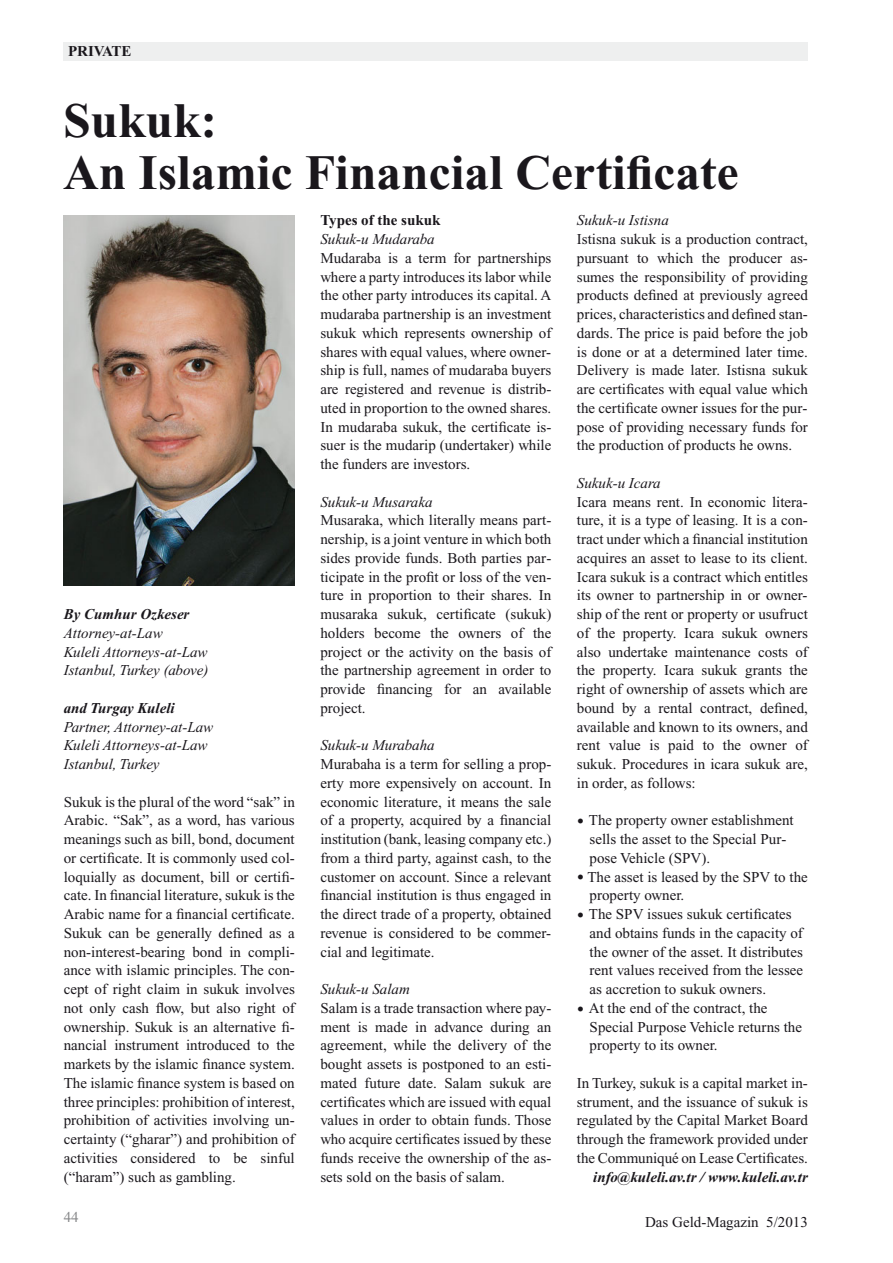
<style>
.page{position:relative;width:893px;height:1263px;background:#fff}
.page>*{position:absolute;margin:0;border:0;box-sizing:border-box;transform-origin:0 0}
.t1{font:700 49.5px/52.5px "Times New Roman PS Std";color:#1a171c}
.t2{font:15px/18.8px "Times New Roman PS Std";color:#1a171c;text-align:justify}
.t3{font:italic 15px/18.8px "Times New Roman PS Std";color:#1a171c}
.t4{font:italic 700 15px "Times New Roman PS Std";color:#1a171c}
.t5{font:700 15px "Times New Roman PS Std";color:#1a171c}
.t6{font:15px "Times New Roman PS Std";color:#87888a}
.s1{font-weight:700;font-size:30px}
</style>
<div class="page">
<div style="left:64px;top:43px;width:744px;height:18px;background:#eeefef"></div>
<img style="left:64px;top:216px;width:231px;height:369px">
<p class="t5" style="left:68px;top:46px;width:65px">PRIVATE</p>
<h1 class="t1" style="left:63px;top:98px;width:677px">Sukuk:<br>An Islamic Financial Certificate</h1>
<p class="t4" style="left:64px;top:609px;width:127px">By Cumhur Ozkeser</p>
<p class="t3" style="left:64px;top:625px;width:146px">Attorney-at-Law<br>Kuleli Attorneys-at-Law<br>Istanbul, Turkey (above)</p>
<p class="t4" style="left:64px;top:702px;width:113px">and Turgay Kuleli</p>
<p class="t3" style="left:64px;top:718px;width:151px">Partner, Attorney-at-Law<br>Kuleli Attorneys-at-Law<br>Istanbul, Turkey</p>
<p class="t2" style="left:64px;top:793px;width:233px">Sukuk is the plural of the word “sak” in Arabic. “Sak”, as a word, has various meanings such as bill, bond, document or certificate. It is commonly used col&shy;loquially as document, bill or certifi&shy;cate. In financial literature, sukuk is the Arabic name for a financial certificate.<br>Sukuk can be generally defined as a non-interest-bearing bond in compli&shy;ance with islamic principles. The con&shy;cept of right claim in sukuk involves not only cash flow, but also right of ownership. Sukuk is an alternative fi&shy;nancial instrument introduced to the markets by the islamic finance system.<br>The islamic finance system is based on three principles: prohibition of interest, prohibition of activities involving un&shy;certainty (“gharar”) and prohibition of activities considered to be sinful (“haram”) such as gambling.</p>
<p class="t5" style="left:320px;top:215px;width:122px">Types of the sukuk</p>
<p class="t3" style="left:320px;top:231px;width:116px">Sukuk-u Mudaraba</p>
<p class="t2" style="left:320px;top:250px;width:233px">Mudaraba is a term for partnerships where a party introduces its labor while the other party introduces its capital. A mudaraba partnership is an investment sukuk which represents ownership of shares with equal values, where owner&shy;ship is full, names of mudaraba buyers are registered and revenue is distrib&shy;uted in proportion to the owned shares.<br>In mudaraba sukuk, the certificate is&shy;suer is the mudarip (undertaker) while the funders are investors.</p>
<p class="t3" style="left:320px;top:493px;width:114px">Sukuk-u Musaraka</p>
<p class="t2" style="left:320px;top:512px;width:233px">Musaraka, which literally means part&shy;nership, is a joint venture in which both sides provide funds. Both parties par&shy;ticipate in the profit or loss of the ven&shy;ture in proportion to their shares. In musaraka sukuk, certificate (sukuk) holders become the owners of the project or the activity on the basis of the partnership agreement in order to provide financing for an available project.</p>
<p class="t3" style="left:320px;top:737px;width:116px">Sukuk-u Murabaha</p>
<p class="t2" style="left:320px;top:756px;width:233px">Murabaha is a term for selling a prop&shy;erty more expensively on account. In economic literature, it means the sale of a property, acquired by a financial institution (bank, leasing company etc.) from a third party, against cash, to the customer on account. Since a relevant financial institution is thus engaged in the direct trade of a property, obtained revenue is considered to be commer&shy;cial and legitimate.</p>
<p class="t3" style="left:320px;top:981px;width:91px">Sukuk-u Salam</p>
<p class="t2" style="left:320px;top:1000px;width:233px">Salam is a trade transaction where pay&shy;ment is made in advance during an agreement, while the delivery of the bought assets is postponed to an esti&shy;mated future date. Salam sukuk are certificates which are issued with equal values in order to obtain funds. Those who acquire certificates issued by these funds receive the ownership of the as&shy;sets sold on the basis of salam.</p>
<p class="t3" style="left:577px;top:212px;width:94px">Sukuk-u Istisna</p>
<p class="t2" style="left:577px;top:231px;width:233px">Istisna sukuk is a production contract, pursuant to which the producer as&shy;sumes the responsibility of providing products defined at previously agreed prices, characteristics and defined stan&shy;dards. The price is paid before the job is done or at a determined later time.<br>Delivery is made later. Istisna sukuk are certificates with equal value which the certificate owner issues for the pur&shy;pose of providing necessary funds for the production of products he owns.</p>
<p class="t3" style="left:577px;top:475px;width:85px">Sukuk-u Icara</p>
<p class="t2" style="left:577px;top:493px;width:233px">Icara means rent. In economic litera&shy;ture, it is a type of leasing. It is a con&shy;tract under which a financial institution acquires an asset to lease to its client.<br>Icara sukuk is a contract which entitles its owner to partnership in or owner&shy;ship of the rent or property or usufruct of the property. Icara sukuk owners also undertake maintenance costs of the property. Icara sukuk grants the right of ownership of assets which are bound by a rental contract, defined, available and known to its owners, and rent value is paid to the owner of sukuk. Procedures in icara sukuk are, in order, as follows:</p>
<p class="t2" style="left:577px;top:812px;width:218px"><span class="s1">.</span> The property owner establishment</p>
<p class="t2" style="left:590px;top:831px;width:198px">sells the asset to the Special Pur-</p>
<p class="t2" style="left:590px;top:850px;width:122px">pose Vehicle (SPV).</p>
<p class="t2" style="left:577px;top:868px;width:232px"><span class="s1">.</span> The asset is leased by the SPV to the</p>
<p class="t2" style="left:590px;top:887px;width:96px">property owner.</p>
<p class="t2" style="left:577px;top:906px;width:216px"><span class="s1">.</span> The SPV issues sukuk certificates</p>
<p class="t2" style="left:590px;top:925px;width:215px">and obtains funds in the capacity of</p>
<p class="t2" style="left:590px;top:943px;width:215px">the owner of the asset. It distributes</p>
<p class="t2" style="left:590px;top:962px;width:215px">rent values received from the lessee</p>
<p class="t2" style="left:590px;top:981px;width:178px">as accretion to sukuk owners.</p>
<p class="t2" style="left:577px;top:1000px;width:192px"><span class="s1">.</span> At the end of the contract, the</p>
<p class="t2" style="left:590px;top:1018px;width:214px">Special Purpose Vehicle returns the</p>
<p class="t2" style="left:590px;top:1037px;width:130px">property to its owner.</p>
<p class="t2" style="left:577px;top:1075px;width:233px">In Turkey, sukuk is a capital market in&shy;strument, and the issuance of sukuk is regulated by the Capital Market Board through the framework provided under the Communiqué on Lease Certificates.</p>
<p class="t4" style="left:593px;top:1171px;width:216px">info@kuleli.av.tr / www.kuleli.av.tr</p>
<p class="t6" style="left:64px;top:1212px;width:16px">44</p>
<p class="t2" style="left:645px;top:1214px;width:164px">Das Geld-Magazin 5/2013</p>
</div>
